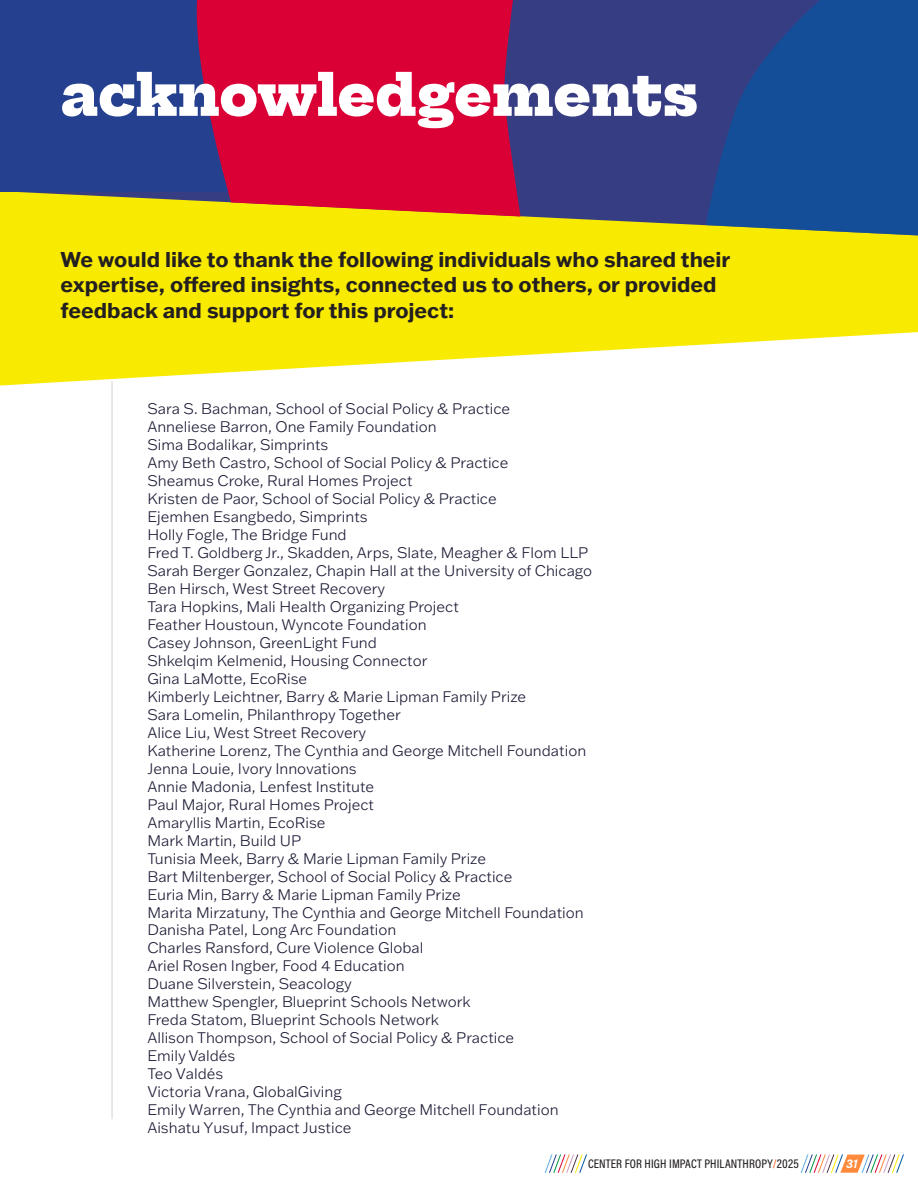
<style>
.page{position:relative;width:918px;height:1188px;background:#fff}
.page>*{position:absolute;margin:0;border:0;box-sizing:border-box;transform-origin:0 0}
.t1{font:800 55.65px "Hepta Slab";letter-spacing:-.005em;color:#fff}
.Default{font:700 21px/25.5px "Franklin Gothic ATF";color:#231f20}
.Pa0{font:300 15px/18px "Franklin Gothic ATF";color:#191933}
.t2{font:12.9px "Acumin Variable Concept";color:#fff}
.t3{font:12.6px "Acumin Variable Concept";letter-spacing:.01em;color:#231f20}
.s1{color:#ff661c}
</style>
<div class="page">
<svg style="left:544px;top:1154px;width:43px;height:19px"></svg>
<svg style="left:800px;top:1154px;width:104px;height:19px"></svg>
<hr style="left:112px;top:381px;width:1px;height:738px;background:#dad1cb">
<svg style="left:0;top:235px;width:918px;height:151px;fill:#f9ea01"></svg>
<svg style="left:0;top:0;width:706px;height:235px;background:#6d6d5e"></svg>
<div style="left:0;top:0;width:295px;height:191px;background:#25408f"></div>
<svg style="left:193px;top:0;width:328px;height:217px;background:#cd0d39"></svg>
<svg style="left:706px;top:0;width:212px;height:235px;background:#1e4d91"></svg>
<p class="t1" style="left:60px;top:64px;width:639px">acknowledgements</p>
<p class="Default" style="left:60px;top:246px;width:671px">We would like to thank the following individuals who shared their expertise, offered insights, connected us to others, or provided feedback and support for this project:</p>
<p class="Pa0" style="left:147px;top:399px;width:446px">Sara S. Bachman, School of Social Policy &amp; Practice<br>Anneliese Barron, One Family Foundation<br>Sima Bodalikar, Simprints<br>Amy Beth Castro, School of Social Policy &amp; Practice<br>Sheamus Croke, Rural Homes Project<br>Kristen de Paor, School of Social Policy &amp; Practice<br>Ejemhen Esangbedo, Simprints<br>Holly Fogle, The Bridge Fund<br>Fred T. Goldberg Jr., Skadden, Arps, Slate, Meagher &amp; Flom LLP Sarah Berger Gonzalez, Chapin Hall at the University of Chicago Ben Hirsch, West Street Recovery<br>Tara Hopkins, Mali Health Organizing Project<br>Feather Houstoun, Wyncote Foundation<br>Casey Johnson, GreenLight Fund<br>Shkelqim Kelmenid, Housing Connector<br>Gina LaMotte, EcoRise<br>Kimberly Leichtner, Barry &amp; Marie Lipman Family Prize<br>Sara Lomelin, Philanthropy Together<br>Alice Liu, West Street Recovery<br>Katherine Lorenz, The Cynthia and George Mitchell Foundation Jenna Louie, Ivory Innovations<br>Annie Madonia, Lenfest Institute<br>Paul Major, Rural Homes Project<br>Amaryllis Martin, EcoRise<br>Mark Martin, Build UP<br>Tunisia Meek, Barry &amp; Marie Lipman Family Prize<br>Bart Miltenberger, School of Social Policy &amp; Practice<br>Euria Min, Barry &amp; Marie Lipman Family Prize<br>Marita Mirzatuny, The Cynthia and George Mitchell Foundation Danisha Patel, Long Arc Foundation<br>Charles Ransford, Cure Violence Global<br>Ariel Rosen Ingber, Food 4 Education<br>Duane Silverstein, Seacology<br>Matthew Spengler, Blueprint Schools Network<br>Freda Statom, Blueprint Schools Network<br>Allison Thompson, School of Social Policy &amp; Practice<br>Emily Valdés<br>Teo Valdés<br>Victoria Vrana, GlobalGiving<br>Emily Warren, The Cynthia and George Mitchell Foundation Aishatu Yusuf, Impact Justice</p>
<p class="t3" style="left:588px;top:1155px;width:212px">CENTER FOR HIGH IMPACT PHILANTHROPY<span class="s1">/</span>2025</p>
<p class="t2" style="left:846px;top:1155px;width:13px">31</p>
</div>
